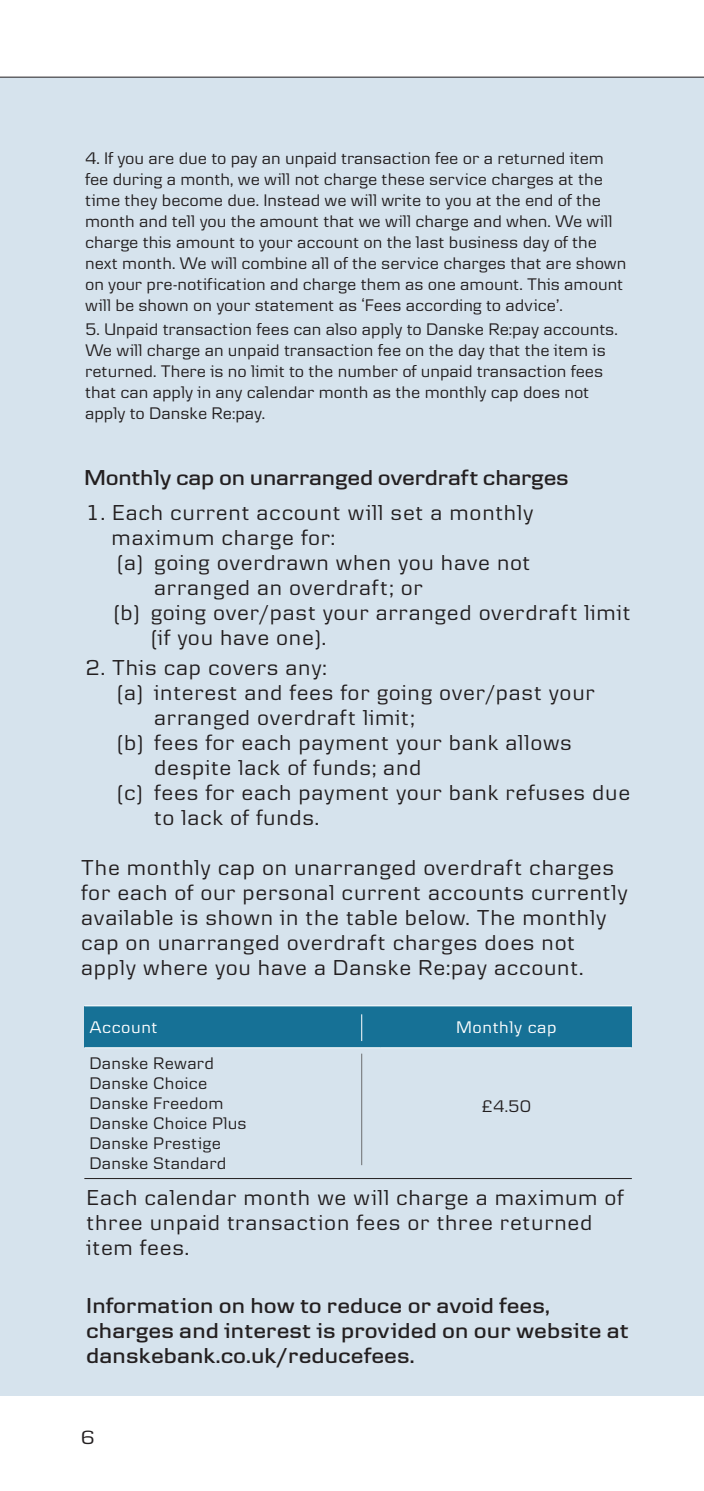
<style>
.page{position:relative;width:704px;height:1491px;background:#fff}
.page>*{position:absolute;margin:0;border:0;box-sizing:border-box;transform-origin:0 0}
.t1{font:22.5px/25px "Danske Text";letter-spacing:.03em;color:#231f20}
.t2{font:600 22.5px/25px "Danske Headline";letter-spacing:.035em;color:#231f20}
.t3{font:20px "Danske Headline";color:#231f20}
.t4{font:17.5px/21px "Danske Text";color:#231f20}
.t5{font:17.5px "Danske Text";letter-spacing:.035em;color:#fff}
</style>
<div class="page">
<div style="left:0;top:77px;width:703px;height:1318px;background:#d6e3ed"></div>
<hr style="left:0;top:77px;width:703px;height:1px;background:#231f20">
<div style="left:84px;top:1006px;width:297px;height:41px;background:#167196"></div>
<div style="left:381px;top:1006px;width:250px;height:41px;background:#167196"></div>
<hr style="left:84px;top:1005px;width:547px;height:1px;background:#fff">
<hr style="left:84px;top:1047px;width:297px;height:1px;background:#fff">
<hr style="left:381px;top:1047px;width:250px;height:1px;background:#fff">
<hr style="left:84px;top:1178px;width:547px;height:1px;background:#231f20">
<hr style="left:361px;top:1053px;width:1px;height:112px;background:#6c6d70">
<svg style="left:361px;top:1014px;width:1px;height:27px"></svg>
<p class="t4" style="left:85px;top:149px;width:542px">4. If you are due to pay an unpaid transaction fee or a returned item fee during a month, we will not charge these service charges at the time they become due. Instead we will write to you at the end of the month and tell you the amount that we will charge and when. We will charge this amount to your account on the last business day of the next month. We will combine all of the service charges that are shown on your pre-notification and charge them as one amount. This amount will be shown on your statement as ‘Fees according to advice’.</p>
<p class="t4" style="left:85px;top:320px;width:534px">5. Unpaid transaction fees can also apply to Danske Re:pay accounts.<br>We will charge an unpaid transaction fee on the day that the item is returned. There is no limit to the number of unpaid transaction fees that can apply in any calendar month as the monthly cap does not apply to Danske Re:pay.</p>
<p class="t2" style="left:84px;top:467px;width:485px">Monthly cap on unarranged overdraft charges</p>
<p class="t1" style="left:85px;top:502px;width:449px">1. Each current account will set a monthly</p>
<p class="t1" style="left:112px;top:527px;width:225px">maximum charge for:</p>
<p class="t1" style="left:117px;top:552px;width:415px">(a) going overdrawn when you have not</p>
<p class="t1" style="left:154px;top:577px;width:270px">arranged an overdraft; or</p>
<p class="t1" style="left:113px;top:602px;width:518px">(b) going over/past your arranged overdraft limit</p>
<p class="t1" style="left:151px;top:627px;width:177px">(if you have one).</p>
<p class="t1" style="left:85px;top:657px;width:243px">2. This cap covers any:</p>
<p class="t1" style="left:117px;top:682px;width:479px">(a) interest and fees for going over/past your</p>
<p class="t1" style="left:154px;top:707px;width:262px">arranged overdraft limit;</p>
<p class="t1" style="left:117px;top:732px;width:456px">(b) fees for each payment your bank allows</p>
<p class="t1" style="left:154px;top:757px;width:268px">despite lack of funds; and</p>
<p class="t1" style="left:117px;top:782px;width:514px">(c) fees for each payment your bank refuses due</p>
<p class="t1" style="left:154px;top:807px;width:166px">to lack of funds.</p>
<p class="t1" style="left:81px;top:857px;width:548px">The monthly cap on unarranged overdraft charges for each of our personal current accounts currently available is shown in the table below. The monthly cap on unarranged overdraft charges does not apply where you have a Danske Re:pay account.</p>
<p class="t5" style="left:89px;top:1021px;width:70px">Account</p>
<p class="t5" style="left:456px;top:1021px;width:102px">Monthly cap</p>
<p class="t4" style="left:89px;top:1055px;width:159px;line-height:20px">Danske Reward<br>Danske Choice<br>Danske Freedom<br>Danske Choice Plus<br>Danske Prestige<br>Danske Standard</p>
<p class="t4" style="left:481px;top:1097px;width:51px">£4.50</p>
<p class="t1" style="left:87px;top:1187px;width:538px">Each calendar month we will charge a maximum of three unpaid transaction fees or three returned item fees.</p>
<p class="t2" style="left:87px;top:1295px;width:543px">Information on how to reduce or avoid fees, charges and interest is provided on our website at danskebank.co.uk/reducefees.</p>
<p class="t3" style="left:81px;top:1430px;width:15px">6</p>
</div>
